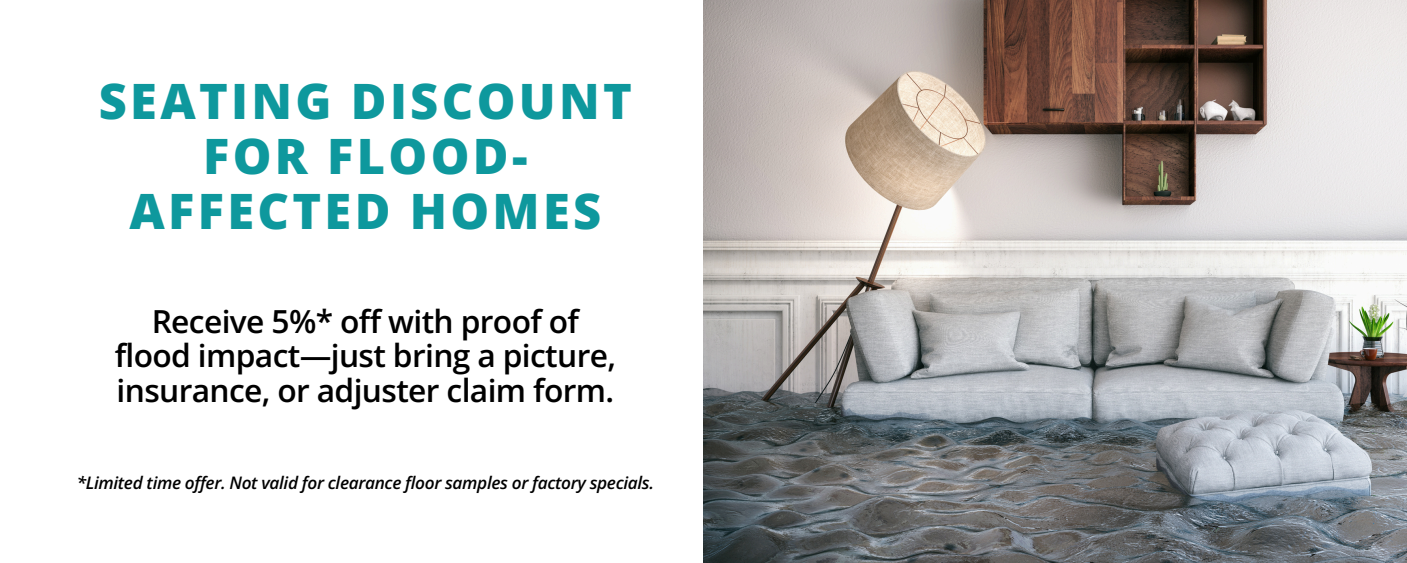
<style>
.page{position:relative;width:1407px;height:563px;background:#fff}
.page>*{position:absolute;margin:0;border:0;box-sizing:border-box;transform-origin:0 0}
.t1{font:800 48.75px/55.1px "Open Sans";letter-spacing:.07em;color:#0e989d;text-align:center}
.t2{font:600 31.72px/34.9px "Open Sans";letter-spacing:-.02em;color:#000;text-align:center}
.t3{font:italic 600 17.25px "Open Sans";letter-spacing:-.02em;color:#000}
</style>
<div class="page">
<img style="left:703px;top:0;width:703px;height:562px">
<h1 class="t1" style="left:99px;top:71px;width:534px">SEATING DISCOUNT<br>FOR FLOOD-<br>AFFECTED HOMES</h1>
<p class="t2" style="left:115px;top:303px;width:503px">Receive 5%* off with proof of flood impact—just bring a picture, insurance, or adjuster claim form.</p>
<p class="t3" style="left:77px;top:470px;width:578px">*Limited time offer. Not valid for clearance floor samples or factory specials.</p>
</div>
